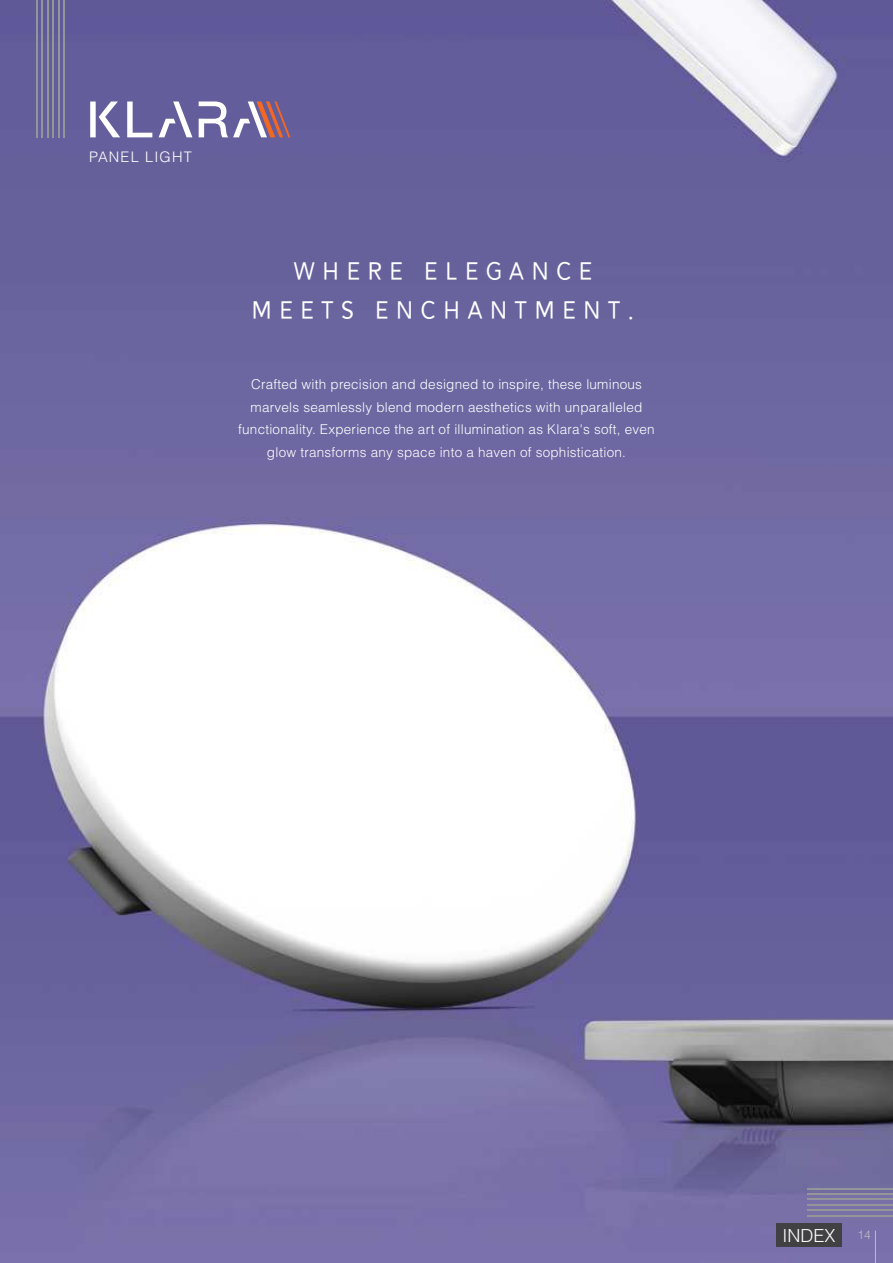
<style>
.page{position:relative;width:893px;height:1263px;background:#fff}
.page>*{position:absolute;margin:0;border:0;box-sizing:border-box;transform-origin:0 0}
.t1{font:30px/39px "Alesand";letter-spacing:.24em;color:#fff;text-align:center}
.t2{font:300 18px "Helvetica";color:#fff}
.t3{font:300 14.55px "Helvetica";letter-spacing:.08em;color:#fff}
.t4{font:300 13.5px/22.5px "Helvetica";letter-spacing:.015em;color:#fff;text-align:center}
.s1{font-size:12px;color:#bcbec0}
</style>
<div class="page">
<img style="left:0;top:0;width:893px;height:1263px">
<svg style="left:127px;top:101px;width:25px;height:36px"></svg>
<svg style="left:90px;top:101px;width:30px;height:36px"></svg>
<svg style="left:159px;top:101px;width:33px;height:36px"></svg>
<svg style="left:199px;top:101px;width:91px;height:36px"></svg>
<hr style="left:64px;top:0;width:1px;height:137px;background:#939598">
<hr style="left:58px;top:0;width:1px;height:137px;background:#939598">
<hr style="left:53px;top:0;width:1px;height:137px;background:#939598">
<hr style="left:47px;top:0;width:1px;height:137px;background:#939598">
<hr style="left:42px;top:0;width:1px;height:137px;background:#939598">
<hr style="left:36px;top:0;width:2px;height:137px;background:#939598">
<hr style="left:808px;top:1215px;width:85px;height:1px;background:#939598">
<hr style="left:808px;top:1210px;width:85px;height:1px;background:#939598">
<hr style="left:808px;top:1204px;width:85px;height:1px;background:#939598">
<hr style="left:808px;top:1199px;width:85px;height:1px;background:#939598">
<hr style="left:808px;top:1193px;width:85px;height:1px;background:#939598">
<hr style="left:808px;top:1188px;width:85px;height:1px;background:#939598">
<hr style="left:875px;top:1230px;width:1px;height:33px;background:#bcbec0">
<div style="left:776px;top:1223px;width:66px;height:23px;background:#414042"></div>
<p class="t3" style="left:89px;top:151px;width:104px">PANEL LIGHT</p>
<h1 class="t1" style="left:251px;top:253px;width:384px">Where elegance meets enchantment.</h1>
<p class="t4" style="left:238px;top:374px;width:418px">Crafted with precision and designed to inspire, these luminous marvels seamlessly blend modern aesthetics with unparalleled functionality. Experience the art of illumination as Klara's soft, even glow transforms any space into a haven of sophistication.</p>
<h2 class="t2" style="left:782px;top:1228px;width:90px">INDEX <span class="s1">14</span></h2>
</div>
